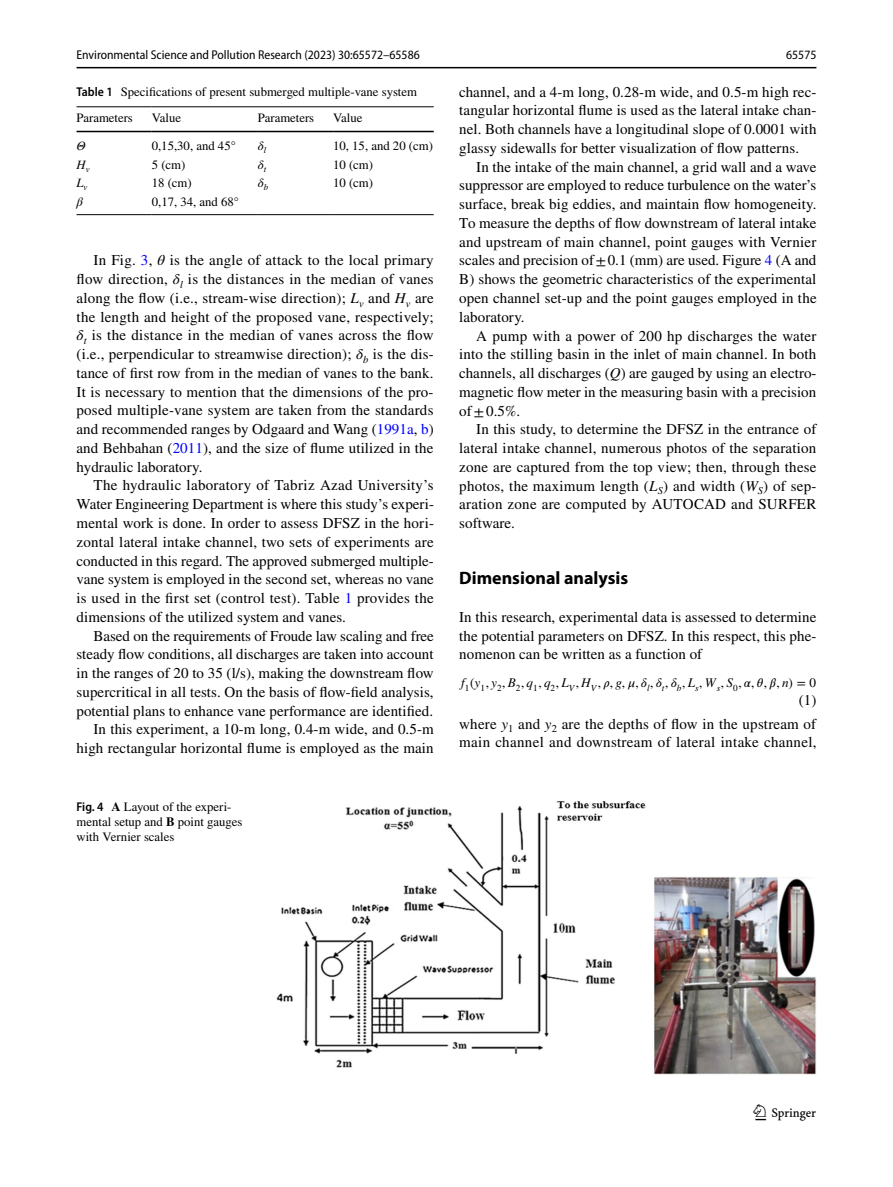
<style>
.page{position:relative;width:893px;height:1187px;background:#fff}
.page>*{position:absolute;margin:0;border:0;box-sizing:border-box;transform-origin:0 0}
.t1{font:22.5px "Springnew Regular 2";color:#000}
.t2{font:700 18px "Myriad Pro";color:#000}
.t3{font:15px/18.8px "STIX";letter-spacing:.005em;color:#000;text-align:justify}
.t4{font:13.2px "STIX General";color:#000}
.t5{font:12.75px/15px "STIX";color:#000}
.t6{font:semi-condensed 12.75px "Myriad Pro";color:#000}
.t7{font:italic 12.75px "STIX";color:#000}
.s1{font-family:"Myriad Pro";font-weight:600;font-stretch:semi-condensed}
.s2{color:#00f}
.s3{font-style:italic}
.s4{font-weight:700}
.s5{font-family:"STIX Math"}
.s6{font-family:"STIX Math";font-style:italic}
</style>
<div class="page">
<hr style="left:77px;top:67px;width:739px;height:1px;background:#000">
<hr style="left:77px;top:106px;width:75px;height:1px;background:#000">
<hr style="left:77px;top:131px;width:75px;height:1px;background:#000">
<hr style="left:152px;top:106px;width:106px;height:1px;background:#000">
<hr style="left:152px;top:131px;width:106px;height:1px;background:#000">
<hr style="left:258px;top:106px;width:75px;height:1px;background:#000">
<hr style="left:258px;top:131px;width:75px;height:1px;background:#000">
<hr style="left:333px;top:106px;width:101px;height:1px;background:#000">
<hr style="left:333px;top:131px;width:101px;height:1px;background:#000">
<hr style="left:77px;top:214px;width:75px;height:1px;background:#000">
<hr style="left:152px;top:214px;width:106px;height:1px;background:#000">
<hr style="left:258px;top:214px;width:75px;height:1px;background:#000">
<hr style="left:333px;top:214px;width:101px;height:1px;background:#000">
<img style="left:276px;top:801px;width:540px;height:272px">
<p class="t6" style="left:77px;top:48px;width:345px">Environmental Science and Pollution Research (2023) 30:65572–65586</p>
<p class="t6" style="left:786px;top:48px;width:32px">65575</p>
<p class="t5" style="left:77px;top:80px;width:342px;line-height:25.5px"><span class="s1">Table 1</span> Specifications of present submerged multiple-vane system<br>Parameters</p>
<p class="t5" style="left:152px;top:111px;width:31px">Value</p>
<p class="t5" style="left:258px;top:111px;width:58px">Parameters</p>
<p class="t5" style="left:333px;top:111px;width:31px">Value</p>
<p class="t7" style="left:77px;top:137px;width:11px">Θ</p>
<p class="t5" style="left:152px;top:139px;width:86px">0,15,30, and 45°</p>
<p class="t7" style="left:258px;top:137px;width:10px">δ<sub>l</sub></p>
<p class="t5" style="left:333px;top:139px;width:101px">10, 15, and 20 (cm)</p>
<p class="t7" style="left:77px;top:155px;width:15px">H<sub>v</sub></p>
<p class="t5" style="left:152px;top:158px;width:35px">5 (cm)</p>
<p class="t7" style="left:258px;top:155px;width:10px">δ<sub>t</sub></p>
<p class="t5" style="left:333px;top:158px;width:42px">10 (cm)</p>
<p class="t7" style="left:77px;top:174px;width:13px">L<sub>v</sub></p>
<p class="t5" style="left:152px;top:176px;width:42px">18 (cm)</p>
<p class="t7" style="left:258px;top:174px;width:12px">δ<sub>b</sub></p>
<p class="t5" style="left:333px;top:176px;width:42px">10 (cm)</p>
<p class="t7" style="left:77px;top:193px;width:8px">β</p>
<p class="t5" style="left:152px;top:195px;width:89px">0,17, 34, and 68°</p>
<p class="t3" style="left:77px;top:252px;width:359px;text-indent:17px">In Fig. <span class="s2">3</span>, <span class="s3">θ</span> is the angle of attack to the local primary flow direction, <span class="s3">δ</span><sub>l</sub> is the distances in the median of vanes along the flow (i.e., stream-wise direction); <span class="s3">L</span><sub>v</sub> and <span class="s3">H</span><sub>v</sub> are the length and height of the proposed vane, respectively; <span class="s3">δ</span><sub>t</sub> is the distance in the median of vanes across the flow (i.e., perpendicular to streamwise direction); <span class="s3">δ</span><sub>b</sub> is the dis&shy;tance of first row from in the median of vanes to the bank.<br>It is necessary to mention that the dimensions of the pro&shy;posed multiple-vane system are taken from the standards and recommended ranges by Odgaard and Wang (<span class="s2">1991a</span>, <span class="s2">b</span>) and Behbahan (<span class="s2">2011</span>), and the size of flume utilized in the hydraulic laboratory.</p>
<p class="t3" style="left:77px;top:477px;width:359px;text-indent:17px">The hydraulic laboratory of Tabriz Azad University’s Water Engineering Department is where this study’s experi&shy;mental work is done. In order to assess DFSZ in the hori&shy;zontal lateral intake channel, two sets of experiments are conducted in this regard. The approved submerged multiple&shy;vane system is employed in the second set, whereas no vane is used in the first set (control test). Table <span class="s2">1</span> provides the dimensions of the utilized system and vanes.</p>
<p class="t3" style="left:77px;top:627px;width:359px;text-align:right">Based on the requirements of Froude law scaling and free steady flow conditions, all discharges are taken into account in the ranges of 20 to 35 (l/s), making the downstream flow supercritical in all tests. On the basis of flow-field analysis, potential plans to enhance vane performance are identified.<br>In this experiment, a 10-m long, 0.4-m wide, and 0.5-m high rectangular horizontal flume is employed as the main</p>
<p class="t5" style="left:77px;top:799px;width:167px"><span class="s1">Fig. 4</span> <span class="s4">A</span> Layout of the experi&shy;mental setup and <span class="s4">B</span> point gauges with Vernier scales</p>
<p class="t3" style="left:459px;top:83px;width:359px">channel, and a 4-m long, 0.28-m wide, and 0.5-m high rec&shy;tangular horizontal flume is used as the lateral intake chan&shy;nel. Both channels have a longitudinal slope of 0.0001 with glassy sidewalls for better visualization of flow patterns.</p>
<p class="t3" style="left:459px;top:158px;width:359px;text-indent:17px">In the intake of the main channel, a grid wall and a wave suppressor are employed to reduce turbulence on the water’s surface, break big eddies, and maintain flow homogeneity.<br>To measure the depths of flow downstream of lateral intake and upstream of main channel, point gauges with Vernier scales and precision of±0.1 (mm) are used. Figure <span class="s2">4</span> (A and B) shows the geometric characteristics of the experimental open channel set-up and the point gauges employed in the laboratory.</p>
<p class="t3" style="left:459px;top:327px;width:359px;text-indent:17px">A pump with a power of 200 hp discharges the water into the stilling basin in the inlet of main channel. In both channels, all discharges (<span class="s3">Q</span>) are gauged by using an electro&shy;magnetic flow meter in the measuring basin with a precision of±0.5%.</p>
<p class="t3" style="left:459px;top:421px;width:359px;text-indent:17px">In this study, to determine the DFSZ in the entrance of lateral intake channel, numerous photos of the separation zone are captured from the top view; then, through these photos, the maximum length (<span class="s3">L</span><sub>S</sub>) and width (<span class="s3">W</span><sub>S</sub>) of sep&shy;aration zone are computed by AUTOCAD and SURFER software.</p>
<p class="t2" style="left:459px;top:566px;width:171px">Dimensional analysis</p>
<p class="t3" style="left:459px;top:608px;width:359px">In this research, experimental data is assessed to determine the potential parameters on DFSZ. In this respect, this phe&shy;nomenon can be written as a function of</p>
<p class="t4" style="left:461px;top:678px;width:356px"><span class="s3">f</span><sub>1</sub><span class="s5">(</span><span class="s3">y</span><sub>1</sub>,<span class="s3">y</span><sub>2</sub>,<span class="s3">B</span><sub>2</sub>,<span class="s3">q</span><sub>1</sub>,<span class="s3">q</span><sub>2</sub>,<span class="s3">L</span><sub>V</sub>,<span class="s3">H</span><sub>V</sub>,<span class="s6">𝜌</span>,<span class="s3">g</span>,<span class="s6">𝜇</span>,<span class="s6">𝛿</span><sub>l</sub>,<span class="s6">𝛿</span><sub>t</sub>,<span class="s6">𝛿</span><sub>b</sub>,<span class="s3">L</span><sub>s</sub>,<span class="s3">W</span><sub>s</sub>,<span class="s3">S</span><sub>0</sub>,<span class="s6">𝛼</span>,<span class="s6">𝜃</span>,<span class="s6">𝛽</span>,<span class="s3">n</span><span class="s5">) =</span> 0</p>
<p class="t3" style="left:799px;top:691px;width:19px">(1)</p>
<p class="t3" style="left:459px;top:715px;width:359px">where <span class="s3">y</span><sub>1</sub> and <span class="s3">y</span><sub>2</sub> are the depths of flow in the upstream of main channel and downstream of lateral intake channel,</p>
<h1 class="t1" style="left:755px;top:1104px;width:62px">1 3</h1>
</div>
